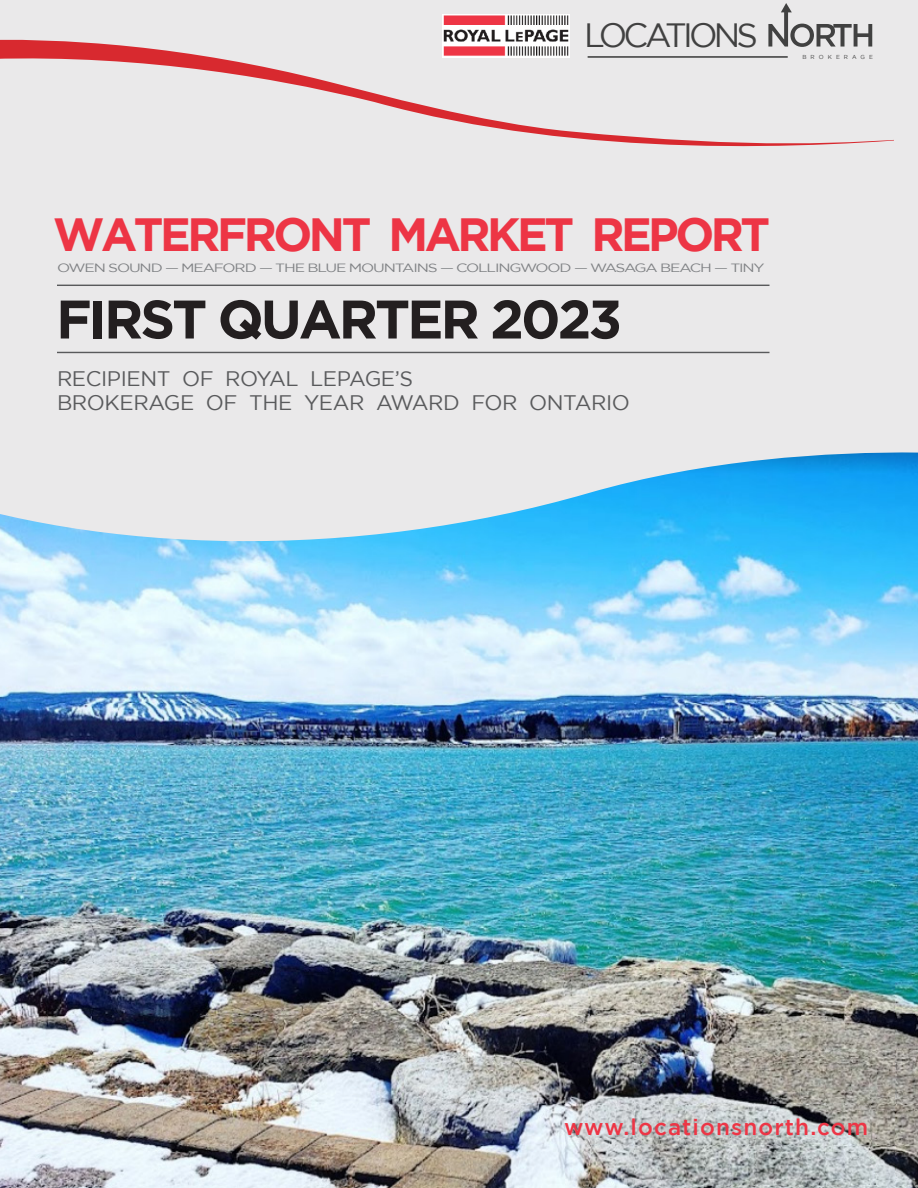
<style>
.page{position:relative;width:918px;height:1188px;background:#fff}
.page>*{position:absolute;margin:0;border:0;box-sizing:border-box;transform-origin:0 0}
.t1{font:700 54.15px "Gotham";letter-spacing:-.055em;color:#231f20}
.t2{font:700 46.5px "Gotham";letter-spacing:-.075em;color:#ed3545}
.t3{font:33.6px "Gotham";letter-spacing:-.115em;color:#414141}
.t4{font:500 22.5px "Gotham";letter-spacing:.05em;color:#ed3545}
.t5{font:21px/24px "Gotham";letter-spacing:-.02em;color:#595a5c}
.t6{font:12px "Gotham";letter-spacing:-.075em;color:#808285;scale:1.29 1}
.t7{font:5.85px "Gotham";letter-spacing:.7em;color:#414141}
</style>
<div class="page">
<img style="left:0;top:561px;width:918px;height:627px">
<svg style="left:0;top:447px;width:918px;height:114px;background:#92d1f1"></svg>
<div style="left:0;top:0;width:918px;height:447px;background:#eae9ea"></div>
<hr style="left:57px;top:352px;width:713px;height:1px;background:#595a5c">
<hr style="left:57px;top:285px;width:713px;height:1px;background:#595a5c">
<img style="left:443px;top:15px;width:126px;height:22px">
<svg style="left:768px;top:3px;width:104px;height:34px"></svg>
<svg style="left:0;top:37px;width:894px;height:110px"></svg>
<p class="t3" style="left:584px;top:17px;width:175px">LOCATIONS</p>
<p class="t7" style="left:802px;top:53px;width:72px">BROKERAGE</p>
<p class="t2" style="left:53px;top:208px;width:719px">WATERFRONT MARKET REPORT</p>
<p class="t6" style="left:57px;top:261px;width:550px">OWEN SOUND — MEAFORD — THE BLUE MOUNTAINS — COLLINGWOOD — WASAGA BEACH — TINY</p>
<p class="t1" style="left:56px;top:288px;width:567px">FIRST QUARTER 2023</p>
<p class="t5" style="left:57px;top:366px;width:575px">RECIPIENT OF ROYAL LEPAGE’S<br>BROKERAGE OF THE YEAR AWARD FOR ONTARIO</p>
<p class="t4" style="left:564px;top:1115px;width:306px">www.locationsnorth.com</p>
</div>
